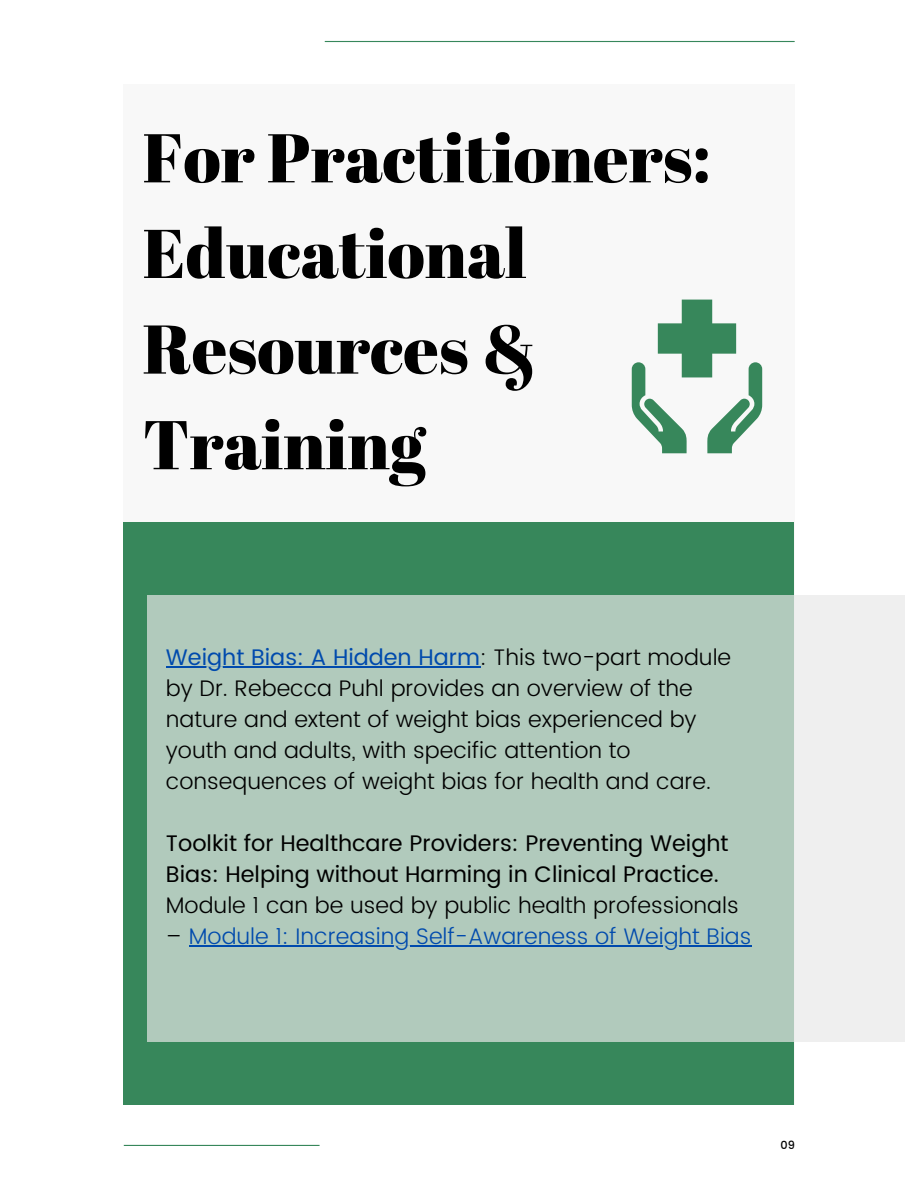
<style>
.page{position:relative;width:918px;height:1188px;background:#fff}
.page>*{position:absolute;margin:0;border:0;box-sizing:border-box;transform-origin:0 0}
.t1{font:68.7px/95.7px "Abril Fatface";color:#000}
.t2{font:300 22.5px/31px "Poppins";color:#000}
.t3{font:22.5px/31px "Poppins";color:#000}
.t4{font:300 22.5px "Poppins";color:#004aad}
.t5{font:500 11.25px "Poppins";color:#000}
.s1{font-weight:400;color:#004aad}
.s2{color:#000}
</style>
<div class="page">
<div style="left:123px;top:84px;width:672px;height:1020px;background:#f8f8f8"></div>
<div style="left:123px;top:522px;width:670px;height:582px;background:#37875b"></div>
<svg style="left:147px;top:595px;width:757px;height:446px;background:#b9cfc3"></svg>
<hr style="left:124px;top:1145px;width:196px;height:1px;background:#37875b">
<hr style="left:325px;top:41px;width:469px;height:1px;background:#37875b">
<svg style="left:632px;top:300px;width:130px;height:153px"></svg>
<hr style="left:166px;top:667px;width:314px;height:1px;background:#004aad">
<hr style="left:189px;top:946px;width:563px;height:1px;background:#004aad">
<h1 class="t1" style="left:143px;top:108px;width:570px">For Practitioners:<br>Educational<br>Resources &amp;<br>Training</h1>
<p class="t2" style="left:166px;top:642px;width:567px"><span class="s1">Weight Bias: A Hidden Harm</span>: This two-part module by Dr. Rebecca Puhl provides an overview of the nature and extent of weight bias experienced by youth and adults, with specific attention to consequences of weight bias for health and care.</p>
<p class="t3" style="left:166px;top:828px;width:564px">Toolkit for Healthcare Providers: Preventing Weight<br>Bias: Helping without Harming in Clinical Practice.</p>
<p class="t2" style="left:166px;top:890px;width:574px">Module 1 can be used by public health professionals</p>
<p class="t4" style="left:166px;top:923px;width:587px"><span class="s2">–</span> Module 1: Increasing Self-Awareness of Weight Bias</p>
<p class="t5" style="left:781px;top:1138px;width:16px">09</p>
</div>
